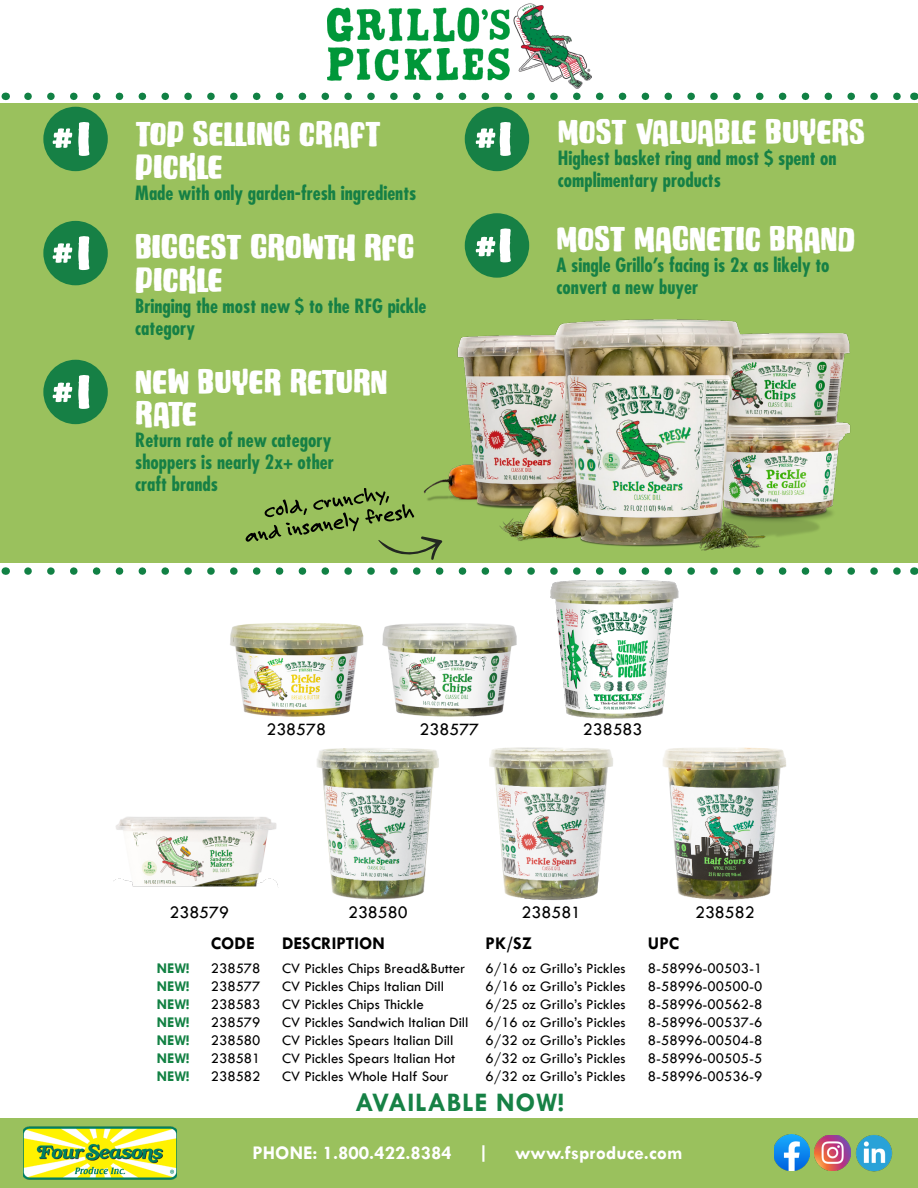
<style>
.page{position:relative;width:918px;height:1188px;background:#fff}
.page>*{position:absolute;margin:0;border:0;box-sizing:border-box;transform-origin:0 0}
.t1{font:32.85px/32.8px "Rockies";letter-spacing:-.01em;color:#fff}
.t2{font:700 27px "Tw Cen";letter-spacing:.03em;color:#168145}
.t3{font:700 19.5px "Tw Cen";color:#fff}
.t4{font:700 condensed 19.2px/21.9px "Futura Std";color:#168045}
.t5{font:18px "Tw Cen";color:#000}
.t6{font:700 18px "Tw Cen";color:#000}
.t7{font:15px/18px "Tw Cen";color:#000;text-align:justify}
.t8{font:700 15px/18px "Tw Cen";color:#128143;text-align:justify}
</style>
<div class="page">
<div style="left:1px;top:1118px;width:917px;height:69px;background:#9ac15d"></div>
<img style="left:856px;top:1135px;width:37px;height:37px">
<img style="left:24px;top:1126px;width:153px;height:54px">
<img style="left:774px;top:1135px;width:35px;height:36px">
<img style="left:814px;top:1135px;width:36px;height:35px">
<div style="left:0;top:104px;width:918px;height:459px;background:#9ac15d"></div>
<img style="left:427px;top:265px;width:424px;height:286px">
<div style="left:465px;top:107px;width:64px;height:64px;background:#168045;border-radius:50%"></div>
<div style="left:465px;top:213px;width:64px;height:65px;background:#168045;border-radius:50%"></div>
<div style="left:43px;top:107px;width:65px;height:64px;background:#168045;border-radius:50%"></div>
<svg style="left:78px;top:122px;width:11px;height:34px"></svg>
<div style="left:43px;top:221px;width:65px;height:64px;background:#168045;border-radius:50%"></div>
<svg style="left:78px;top:236px;width:11px;height:34px"></svg>
<div style="left:43px;top:360px;width:65px;height:64px;background:#168045;border-radius:50%"></div>
<svg style="left:78px;top:375px;width:11px;height:34px"></svg>
<svg style="left:246px;top:488px;width:197px;height:72px"></svg>
<svg style="left:53px;top:128px;width:19px;height:20px"></svg>
<svg style="left:53px;top:243px;width:19px;height:20px"></svg>
<svg style="left:476px;top:122px;width:35px;height:34px"></svg>
<svg style="left:476px;top:228px;width:35px;height:34px"></svg>
<svg style="left:53px;top:383px;width:19px;height:19px"></svg>
<img style="left:327px;top:4px;width:265px;height:84px">
<img style="left:230px;top:623px;width:287px;height:94px">
<img style="left:550px;top:580px;width:129px;height:138px">
<img style="left:113px;top:817px;width:165px;height:70px">
<img style="left:317px;top:747px;width:469px;height:153px">
<svg style="left:28px;top:567px;width:873px;height:8px"></svg>
<svg style="left:28px;top:93px;width:873px;height:7px"></svg>
<h1 class="t1" style="left:135px;top:117px;width:248px">TOP SELLING CRAFT<br>PICKLE</h1>
<p class="t4" style="left:135px;top:182px;width:283px">Made with only garden-fresh ingredients</p>
<h1 class="t1" style="left:135px;top:230px;width:281px">BIGGEST GROWTH RFG<br>PICKLE</h1>
<p class="t4" style="left:135px;top:295px;width:293px">Bringing the most new $ to the RFG pickle category</p>
<h1 class="t1" style="left:135px;top:364px;width:254px">NEW BUYER RETURN<br>RATE</h1>
<p class="t4" style="left:135px;top:429px;width:200px">Return rate of new category shoppers is nearly 2x+ other craft brands</p>
<h1 class="t1" style="left:558px;top:115px;width:309px">MOST VALUABLE BUYERS</h1>
<p class="t4" style="left:558px;top:147px;width:280px">Highest basket ring and most $ spent on complimentary products</p>
<h1 class="t1" style="left:557px;top:222px;width:300px">MOST MAGNETIC BRAND</h1>
<p class="t4" style="left:557px;top:254px;width:275px">A single Grillo’s facing is 2x as likely to convert a new buyer</p>
<p class="t5" style="left:266px;top:718px;width:61px">238578</p>
<p class="t5" style="left:420px;top:718px;width:61px">238577</p>
<p class="t5" style="left:583px;top:718px;width:61px">238583</p>
<p class="t5" style="left:169px;top:901px;width:61px">238579</p>
<p class="t5" style="left:348px;top:901px;width:61px">238580</p>
<p class="t5" style="left:522px;top:901px;width:61px">238581</p>
<p class="t5" style="left:695px;top:901px;width:61px">238582</p>
<p class="t8" style="left:157px;top:959px;width:34px">NEW!<br>NEW!<br>NEW!<br>NEW!<br>NEW!<br>NEW!<br>NEW!</p>
<p class="t6" style="left:211px;top:932px;width:45px">CODE</p>
<p class="t6" style="left:282px;top:932px;width:104px">DESCRIPTION</p>
<p class="t6" style="left:486px;top:932px;width:48px">PK/SZ</p>
<p class="t6" style="left:648px;top:932px;width:33px">UPC</p>
<p class="t7" style="left:211px;top:960px;width:51px">238578<br>238577<br>238583<br>238579<br>238580<br>238581<br>238582</p>
<p class="t7" style="left:282px;top:960px;width:188px;text-align:left">CV Pickles Chips Bread&amp;Butter<br>CV Pickles Chips Italian Dill<br>CV Pickles Chips Thickle<br>CV Pickles Sandwich Italian Dill<br>CV Pickles Spears Italian Dill<br>CV Pickles Spears Italian Hot<br>CV Pickles Whole Half Sour</p>
<p class="t7" style="left:486px;top:960px;width:141px">6/16 oz Grillo’s Pickles 6/16 oz Grillo’s Pickles 6/25 oz Grillo’s Pickles 6/16 oz Grillo’s Pickles 6/32 oz Grillo’s Pickles 6/32 oz Grillo’s Pickles 6/32 oz Grillo’s Pickles</p>
<p class="t7" style="left:648px;top:960px;width:116px">8-58996-00503-1<br>8-58996-00500-0<br>8-58996-00562-8<br>8-58996-00537-6<br>8-58996-00504-8<br>8-58996-00505-5<br>8-58996-00536-9</p>
<h2 class="t2" style="left:355px;top:1087px;width:210px">AVAILABLE NOW!</h2>
<h3 class="t3" style="left:253px;top:1141px;width:201px">PHONE: 1.800.422.8384</h3>
<h3 class="t3" style="left:478px;top:1141px;width:13px">|</h3>
<h3 class="t3" style="left:515px;top:1141px;width:169px">www.fsproduce.com</h3>
</div>
